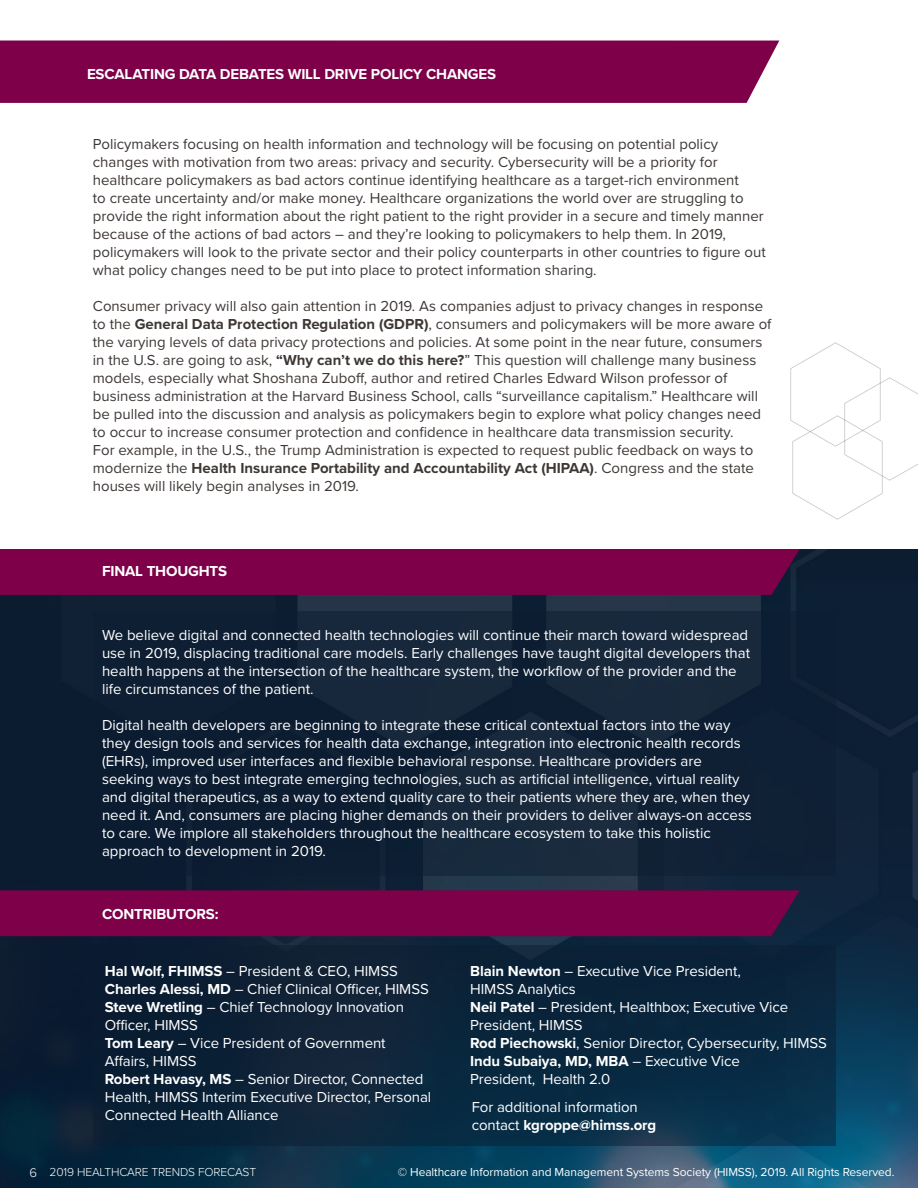
<style>
.page{position:relative;width:918px;height:1188px;background:#fff}
.page>*{position:absolute;margin:0;border:0;box-sizing:border-box;transform-origin:0 0}
.body_copy{font:15px/18px "Proxima Nova";color:#3e3835}
.body_copy-2{font:15px/18px "Proxima Nova";color:#fff}
.subhead{font:15px/18px "Proxima Nova";letter-spacing:-.005em;color:#fff}
.HFN-DEPT_hed_main{font:700 15px "Proxima Nova";letter-spacing:-.01em;color:#fff}
.subhead-2{font:700 15px "Proxima Nova";letter-spacing:-.005em;color:#fff}
.HFN-DEPT_hed_main-2{font:300 13.05px "Proxima Nova";color:#fff}
.subhead-3{font:12px "Proxima Nova";letter-spacing:-.005em;color:#fff}
.HFN-DEPT_hed_main-3{font:300 12px "Proxima Nova";letter-spacing:-.01em;color:#fff}
.s1{font-weight:700}
.s2{font-weight:400}
</style>
<div class="page">
<img style="left:0;top:549px;width:918px;height:639px">
<div style="left:93px;top:611px;width:742px;height:264px;background:#0c1d31"></div>
<div style="left:93px;top:945px;width:742px;height:201px;background:linear-gradient(to right,#0d1e32,#092c45)"></div>
<div style="left:0;top:41px;width:779px;height:62px;background:#7d0049"></div>
<img style="left:792px;top:446px;width:90px;height:73px">
<img style="left:790px;top:343px;width:90px;height:103px">
<img style="left:845px;top:377px;width:73px;height:104px">
<div style="left:0;top:549px;width:800px;height:46px;background:#7d0049"></div>
<div style="left:0;top:890px;width:800px;height:46px;background:#7d0049"></div>
<p class="HFN-DEPT_hed_main" style="left:87px;top:63px;width:411px">ESCALATING DATA DEBATES WILL DRIVE POLICY CHANGES</p>
<p class="body_copy" style="left:93px;top:134px;width:675px">Policymakers focusing on health information and technology will be focusing on potential policy changes with motivation from two areas: privacy and security. Cybersecurity will be a priority for healthcare policymakers as bad actors continue identifying healthcare as a target-rich environment<br>to create uncertainty and/or make money. Healthcare organizations the world over are struggling to provide the right information about the right patient to the right provider in a secure and timely manner because of the actions of bad actors – and they’re looking to policymakers to help them. In 2019, policymakers will look to the private sector and their policy counterparts in other countries to figure out what policy changes need to be put into place to protect information sharing.</p>
<p class="body_copy" style="left:93px;top:296px;width:680px">Consumer privacy will also gain attention in 2019. As companies adjust to privacy changes in response to the <span class="s1">General Data Protection Regulation (GDPR)</span>, consumers and policymakers will be more aware of the varying levels of data privacy protections and policies. At some point in the near future, consumers in the U.S. are going to ask, <span class="s1">“Why can’t we do this here?</span>” This question will challenge many business models, especially what Shoshana Zuboff, author and retired Charles Edward Wilson professor of business administration at the Harvard Business School, calls “surveillance capitalism.” Healthcare will be pulled into the discussion and analysis as policymakers begin to explore what policy changes need to occur to increase consumer protection and confidence in healthcare data transmission security.<br>For example, in the U.S., the Trump Administration is expected to request public feedback on ways to modernize the <span class="s1">Health Insurance Portability and Accountability Act (HIPAA)</span>. Congress and the state houses will likely begin analyses in 2019.</p>
<p class="HFN-DEPT_hed_main" style="left:102px;top:560px;width:127px">FINAL THOUGHTS</p>
<p class="body_copy-2" style="left:102px;top:626px;width:650px">We believe digital and connected health technologies will continue their march toward widespread use in 2019, displacing traditional care models. Early challenges have taught digital developers that health happens at the intersection of the healthcare system, the workflow of the provider and the life circumstances of the patient.</p>
<p class="body_copy-2" style="left:102px;top:716px;width:651px">Digital health developers are beginning to integrate these critical contextual factors into the way they design tools and services for health data exchange, integration into electronic health records (EHRs), improved user interfaces and flexible behavioral response. Healthcare providers are seeking ways to best integrate emerging technologies, such as artificial intelligence, virtual reality and digital therapeutics, as a way to extend quality care to their patients where they are, when they need it. And, consumers are placing higher demands on their providers to deliver always-on access to care. We implore all stakeholders throughout the healthcare ecosystem to take this holistic approach to development in 2019.</p>
<p class="HFN-DEPT_hed_main" style="left:102px;top:903px;width:118px">CONTRIBUTORS:</p>
<p class="subhead" style="left:105px;top:962px;width:294px"><span class="s1">Hal Wolf, FHIMSS</span> – President &amp; CEO, HIMSS</p>
<p class="subhead" style="left:105px;top:980px;width:325px"><span class="s1">Charles Alessi, MD</span> – Chief Clinical Officer, HIMSS</p>
<p class="subhead" style="left:105px;top:998px;width:301px"><span class="s1">Steve Wretling</span> – Chief Technology Innovation</p>
<p class="subhead" style="left:105px;top:1016px;width:95px">Officer, HIMSS</p>
<p class="subhead" style="left:105px;top:1034px;width:282px"><span class="s1">Tom Leary</span> – Vice President of Government</p>
<p class="subhead" style="left:105px;top:1052px;width:93px">Affairs, HIMSS</p>
<p class="subhead" style="left:105px;top:1070px;width:328px"><span class="s1">Robert Havasy, MS</span> – Senior Director, Connected<br>Health, HIMSS Interim Executive Director, Personal<br>Connected Health Alliance</p>
<p class="subhead" style="left:470px;top:962px;width:272px"><span class="s1">Blain Newton</span> – Executive Vice President,</p>
<p class="subhead" style="left:470px;top:980px;width:107px">HIMSS Analytics</p>
<p class="subhead" style="left:470px;top:998px;width:320px"><span class="s1">Neil Patel</span> – President, Healthbox; Executive Vice<br>President, HIMSS</p>
<p class="subhead" style="left:470px;top:1034px;width:358px"><span class="s1">Rod Piechowski</span>, Senior Director, Cybersecurity, HIMSS</p>
<p class="subhead-2" style="left:470px;top:1050px;width:271px">Indu Subaiya, MD, MBA <span class="s2">– Executive Vice</span></p>
<p class="subhead" style="left:470px;top:1070px;width:142px">President, Health 2.0</p>
<p class="subhead" style="left:472px;top:1097px;width:168px">For additional information</p>
<p class="subhead-2" style="left:472px;top:1114px;width:186px"><span class="s2">contact</span> kgroppe@himss.org</p>
<p class="HFN-DEPT_hed_main-2" style="left:29px;top:1163px;width:9px">6</p>
<p class="HFN-DEPT_hed_main-3" style="left:50px;top:1163px;width:208px">2019 HEALTHCARE TRENDS FORECAST</p>
<p class="subhead-3" style="left:398px;top:1163px;width:498px">© Healthcare Information and Management Systems Society (HIMSS), 2019. All Rights Reserved.</p>
</div>
